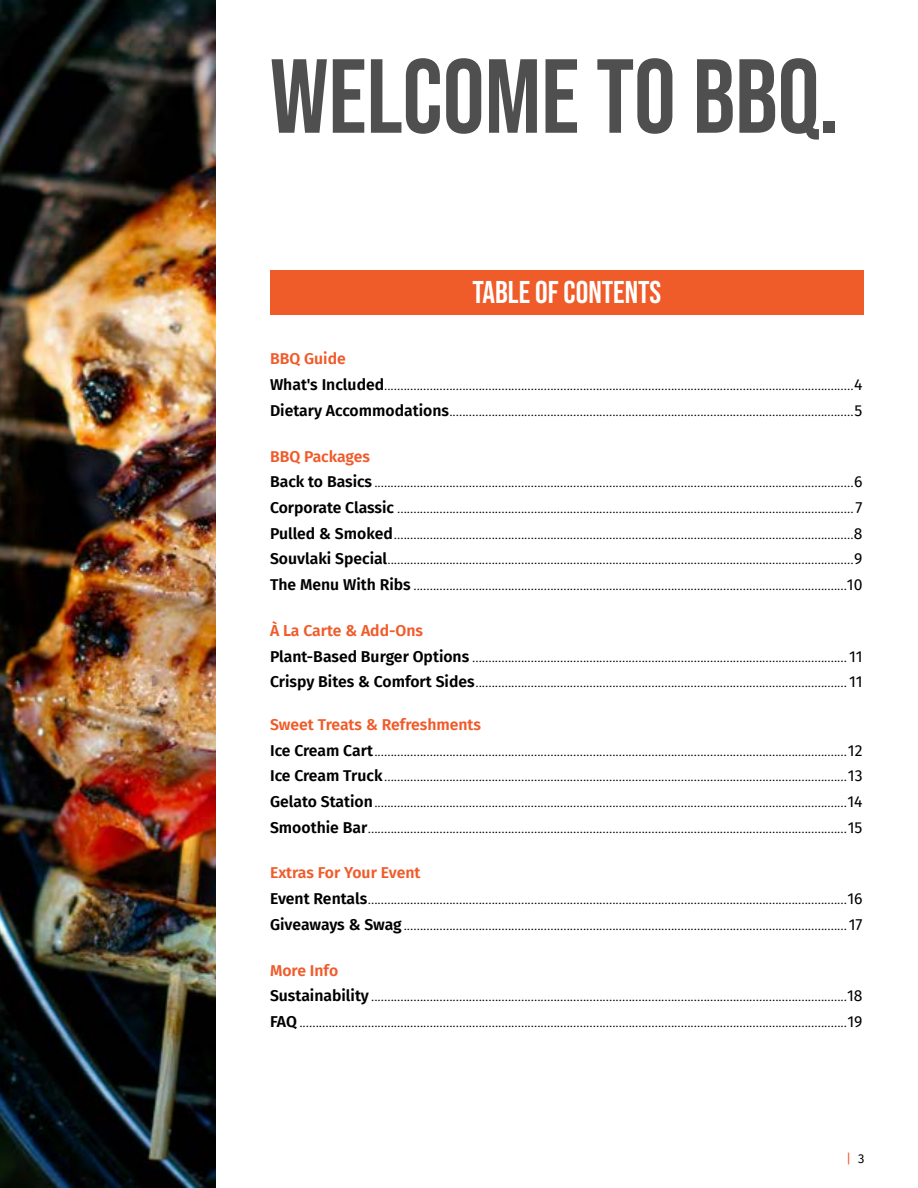
<style>
.page{position:relative;width:918px;height:1188px;background:#fff}
.page>*{position:absolute;margin:0;border:0;box-sizing:border-box;transform-origin:0 0}
.t1{font:105px "Bebas Neue";color:#4f4f4f}
.t2{font:31.5px "Bebas Neue";color:#fff}
.t3{font:300 15.75px/25.7px "Fira Sans";color:#000}
.t4{font:12.75px "Fira Sans";color:#f05b2a}
.s1{font-weight:600;color:#f05b2a}
.s2{font-weight:600}
.s3{font-weight:400}
.s4{color:#000}
</style>
<div class="page">
<img style="left:1px;top:1px;width:215px;height:1186px">
<div style="left:270px;top:270px;width:594px;height:45px;background:#f05b2a"></div>
<h1 class="t1" style="left:270px;top:37px;width:570px">WELCOME TO BBQ.</h1>
<h2 class="t2" style="left:472px;top:275px;width:190px">TABLE OF CONTENTS</h2>
<p class="t3" style="left:270px;top:346px;width:594px"><span class="s1">BBQ Guide<br></span><span class="s2">What's Included</span>................................................................................................................................................<span class="s3">4<br></span><span class="s2">Dietary Accommodations</span>............................................................................................................................<span class="s3">5</span></p>
<p class="t3" style="left:270px;top:443px;width:594px"><span class="s1">BBQ Packages<br></span><span class="s2">Back to Basics</span> ...................................................................................................................................................<span class="s3">6<br></span><span class="s2">Corporate Classic</span> ............................................................................................................................................ <span class="s3">7<br></span><span class="s2">Pulled &amp; Smoked</span>.............................................................................................................................................<span class="s3">8<br></span><span class="s2">Souvlaki Special</span>...............................................................................................................................................<span class="s3">9<br></span><span class="s2">The Menu With Ribs</span> .....................................................................................................................................<span class="s3">10</span></p>
<p class="t3" style="left:270px;top:617px;width:594px"><span class="s1">À La Carte &amp; Add-Ons<br></span><span class="s2">Plant-Based Burger Options</span> ................................................................................................................... <span class="s3">11<br></span><span class="s2">Crispy Bites &amp; Comfort Sides</span>.................................................................................................................. <span class="s3">11</span></p>
<p class="t3" style="left:270px;top:712px;width:594px"><span class="s1">Sweet Treats &amp; Refreshments<br></span><span class="s2">Ice Cream Cart</span>.................................................................................................................................................<span class="s3">12<br></span><span class="s2">Ice Cream Truck</span>..............................................................................................................................................<span class="s3">13<br></span><span class="s2">Gelato Station</span>.................................................................................................................................................<span class="s3">14<br></span><span class="s2">Smoothie Bar</span>...................................................................................................................................................<span class="s3">15</span></p>
<p class="t3" style="left:270px;top:860px;width:594px"><span class="s1">Extras For Your Event<br></span><span class="s2">Event Rentals</span>...................................................................................................................................................<span class="s3">16<br></span><span class="s2">Giveaways &amp; Swag</span>........................................................................................................................................<span class="s3">17</span></p>
<p class="t3" style="left:270px;top:957px;width:594px"><span class="s1">More Info<br></span><span class="s2">Sustainability</span> ..................................................................................................................................................<span class="s3">18<br></span><span class="s2">FAQ</span> ........................................................................................................................................................................<span class="s3">19</span></p>
<p class="t4" style="left:846px;top:1149px;width:20px">| <span class="s4">3</span></p>
</div>
